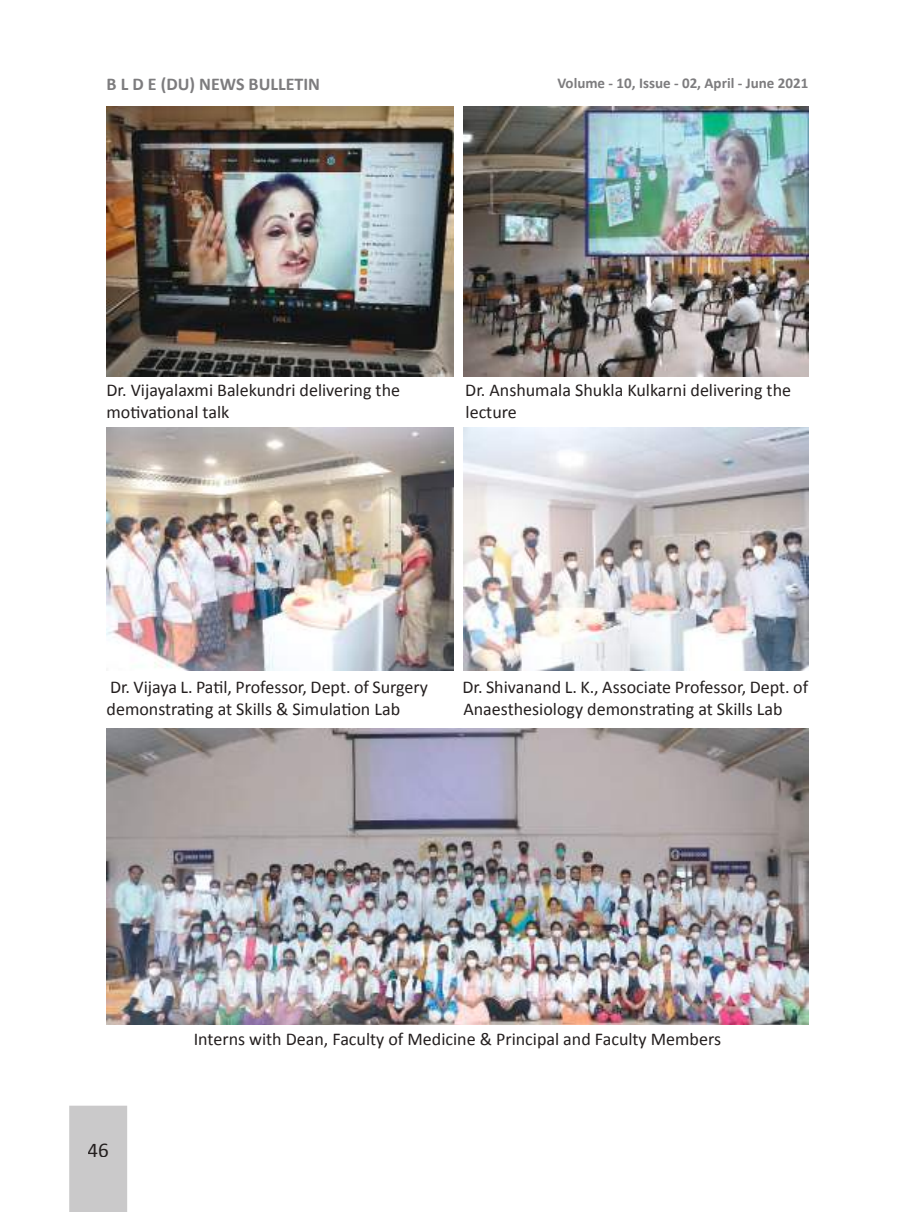
<style>
.page{position:relative;width:915px;height:1212px;background:#fff}
.page>*{position:absolute;margin:0;border:0;box-sizing:border-box;transform-origin:0 0}
.t1{font:21px "Calibri";color:#241f1f}
.t2{font:18px "Calibri";color:#241f1f}
.t3{font:700 18px "Calibri";color:#7d7c7e}
.t4{font:700 15px "Calibri";color:#7d7c7e}
</style>
<div class="page">
<div style="left:69px;top:1106px;width:58px;height:106px;background:#cac9ca"></div>
<div style="left:88px;top:1143px;width:20px;height:14px;background:#cac9ca"></div>
<img style="left:106px;top:106px;width:347px;height:270px">
<img style="left:463px;top:106px;width:345px;height:270px">
<img style="left:106px;top:427px;width:347px;height:243px">
<img style="left:463px;top:427px;width:345px;height:243px">
<img style="left:106px;top:729px;width:702px;height:296px">
<p class="t3" style="left:106px;top:72px;width:215px">B L D E (DU) NEWS BULLETIN</p>
<p class="t4" style="left:557px;top:74px;width:252px">Volume - 10, Issue - 02, April - June 2021</p>
<p class="t2" style="left:106px;top:379px;width:295px">Dr. Vijayalaxmi Balekundri delivering the</p>
<p class="t2" style="left:465px;top:379px;width:327px">Dr. Anshumala Shukla Kulkarni delivering the</p>
<p class="t2" style="left:106px;top:401px;width:124px">motivational talk</p>
<p class="t2" style="left:465px;top:401px;width:53px">lecture</p>
<p class="t2" style="left:110px;top:676px;width:319px">Dr. Vijaya L. Patil, Professor, Dept. of Surgery</p>
<p class="t2" style="left:462px;top:676px;width:347px">Dr. Shivanand L. K., Associate Professor, Dept. of</p>
<p class="t2" style="left:106px;top:697px;width:295px">demonstrating at Skills &amp; Simulation Lab</p>
<p class="t2" style="left:463px;top:697px;width:320px">Anaesthesiology demonstrating at Skills Lab</p>
<p class="t1" style="left:87px;top:1136px;width:23px">46</p>
<p class="t2" style="left:194px;top:1028px;width:528px">Interns with Dean, Faculty of Medicine &amp; Principal and Faculty Members</p>
</div>
